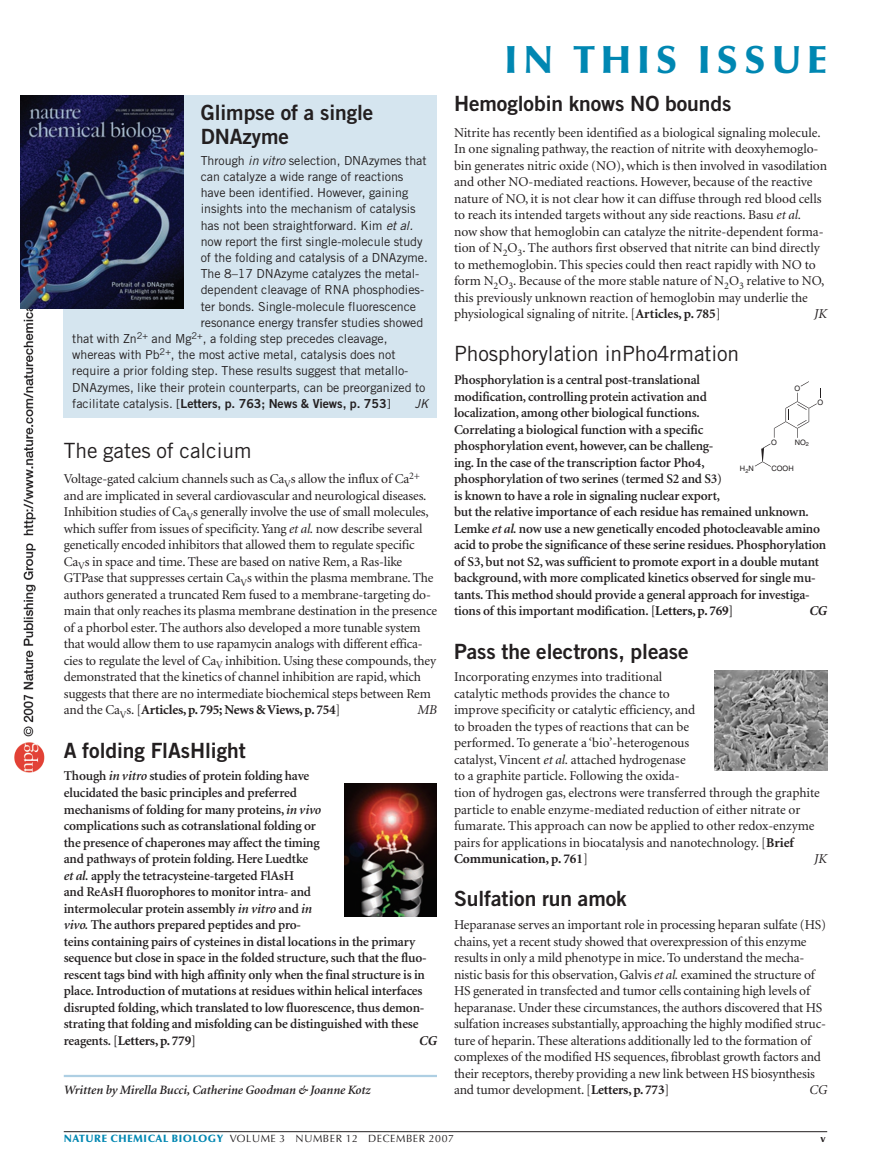
<style>
.page{position:relative;width:891px;height:1175px;background:#fff}
.page>*{position:absolute;margin:0;border:0;box-sizing:border-box;transform-origin:0 0}
.t1{font:900 39px "Optima";letter-spacing:.145em;color:#0087b2}
.t2{font:21px/24px "Trade Gothic Bold Two";letter-spacing:-.005em;color:#231f20}
.t3{font:21px "Trade Gothic";letter-spacing:-.005em;color:#231f20}
.t4{font:13.5px/16.5px "Minion";letter-spacing:-.015em;color:#231f20}
.t5{font:600 13.5px/16.5px "Minion";letter-spacing:-.015em;color:#231f20}
.t6{font:italic 13.5px "Minion";letter-spacing:-.005em;color:#231f20}
.t7{font:italic 700 13.5px "Minion";color:#231f20}
.t8{font:italic 600 12.75px "Minion";letter-spacing:-.005em;color:#231f20}
.t9{font:12.45px "Trade Gothic";letter-spacing:-.005em;color:#231f20}
.t10{font:12.45px "Trade Gothic Bold Two";letter-spacing:-.005em;color:#231f20}
.t11{font:italic 12.45px "Trade Gothic";color:#231f20}
.t12{font:10.5px "Optima";letter-spacing:.05em;color:#231f20}
.t13{font:700 10.5px "Optima";color:#231f20}
.t14{font:7.5px "Helvetica";color:#231f20}
.s1{font-style:italic}
.s2{font-weight:700}
.s3{font-family:"Trade Gothic"}
.s4{font-weight:900;color:#0087b2}
</style>
<div class="page">
<img style="left:14px;top:308px;width:814px;height:825px">
<div style="left:64px;top:95px;width:373px;height:322px;background:#d5e5ef"></div>
<img style="left:344px;top:783px;width:93px;height:133px">
<svg style="left:755px;top:381px;width:66px;height:86px"></svg>
<img style="left:714px;top:670px;width:113px;height:101px">
<hr style="left:64px;top:1074px;width:373px;height:3px;background:#aecfe3">
<img style="left:20px;top:95px;width:164px;height:213px">
<hr style="left:64px;top:1131px;width:763px;height:1px;background:#231f20">
<h1 class="t1" style="left:504px;top:37px;width:324px">IN THIS ISSUE</h1>
<h2 class="t2" style="left:454px;top:91px;width:279px">Hemoglobin knows NO bounds</h2>
<p class="t4" style="left:454px;top:125px;width:375px">Nitrite has recently been identified as a biological signaling molecule.<br>In one signaling pathway, the reaction of nitrite with deoxyhemoglo&shy;bin generates nitric oxide (NO), which is then involved in vasodilation and other NO-mediated reactions. However, because of the reactive nature of NO, it is not clear how it can diffuse through red blood cells to reach its intended targets without any side reactions. Basu <span class="s1">et al. </span>now show that hemoglobin can catalyze the nitrite-dependent forma&shy;tion of N<sub>2</sub>O<sub>3</sub>. The authors first observed that nitrite can bind directly to methemoglobin. This species could then react rapidly with NO to form N<sub>2</sub>O<sub>3</sub>. Because of the more stable nature of N<sub>2</sub>O<sub>3</sub> relative to NO, this previously unknown reaction of hemoglobin may underlie the physiological signaling of nitrite. [<span class="s2">Articles, p. 785</span>]</p>
<h2 class="t2" style="left:201px;top:100px;width:174px">Glimpse of a single<br>DNAzyme</h2>
<p class="t9" style="left:201px;top:153px;width:227px">Through <span class="s1">in vitro</span> selection, DNAzymes that</p>
<p class="t9" style="left:201px;top:169px;width:204px">can catalyze a wide range of reactions</p>
<p class="t9" style="left:201px;top:185px;width:209px">have been identified. However, gaining</p>
<p class="t9" style="left:201px;top:201px;width:217px">insights into the mechanism of catalysis</p>
<p class="t9" style="left:201px;top:217px;width:214px">has not been straightforward. Kim <span class="s1">et al.</span></p>
<p class="t9" style="left:201px;top:234px;width:223px">now report the first single-molecule study</p>
<p class="t9" style="left:201px;top:250px;width:229px">of the folding and catalysis of a DNAzyme.</p>
<p class="t9" style="left:201px;top:266px;width:220px">The 8–17 DNAzyme catalyzes the metal-</p>
<p class="t9" style="left:201px;top:282px;width:225px">dependent cleavage of RNA phosphodies-</p>
<p class="t9" style="left:201px;top:298px;width:217px">ter bonds. Single-molecule fluorescence</p>
<p class="t9" style="left:201px;top:315px;width:224px">resonance energy transfer studies showed</p>
<p class="t9" style="left:72px;top:331px;width:317px">that with Zn<sup>2+</sup> and Mg<sup>2+</sup>, a folding step precedes cleavage,</p>
<p class="t9" style="left:72px;top:347px;width:325px">whereas with Pb<sup>2+</sup>, the most active metal, catalysis does not</p>
<p class="t9" style="left:72px;top:363px;width:338px">require a prior folding step. These results suggest that metallo-</p>
<p class="t9" style="left:72px;top:379px;width:355px">DNAzymes, like their protein counterparts, can be preorganized to</p>
<p class="t10" style="left:72px;top:395px;width:320px"><span class="s3">facilitate catalysis. [</span>Letters, p. 763; News &amp; Views, p. 753<span class="s3">]</span></p>
<p class="t11" style="left:415px;top:396px;width:15px">JK</p>
<p class="t6" style="left:814px;top:307px;width:15px">JK</p>
<h2 class="t3" style="left:454px;top:341px;width:287px">Phosphorylation inPho4rmation</h2>
<p class="t5" style="left:454px;top:372px;width:374px">Phosphorylation is a central post-translational<br>modification, controlling protein activation and<br>localization, among other biological functions.<br>Correlating a biological function with a specific<br>phosphorylation event, however, can be challeng-<br>ing. In the case of the transcription factor Pho4,<br>phosphorylation of two serines (termed S2 and S3)<br>is known to have a role in signaling nuclear export,<br>but the relative importance of each residue has remained unknown.<br>Lemke <span class="s1">et al.</span> now use a new genetically encoded photocleavable amino acid to probe the significance of these serine residues. Phosphorylation of S3, but not S2, was sufficient to promote export in a double mutant background, with more complicated kinetics observed for single mu&shy;tants. This method should provide a general approach for investiga&shy;tions of this important modification. [<span class="s2">Letters, p. 769</span>]</p>
<p class="t14" style="left:794px;top:384px;width:7px">O</p>
<p class="t14" style="left:818px;top:397px;width:7px">O</p>
<p class="t14" style="left:771px;top:437px;width:7px">O</p>
<p class="t14" style="left:795px;top:437px;width:16px">NO<sub>2</sub></p>
<h2 class="t3" style="left:64px;top:437px;width:189px">The gates of calcium</h2>
<p class="t4" style="left:64px;top:471px;width:375px">Voltage-gated calcium channels such as Ca<sub>V</sub>s allow the influx of Ca<sup>2+ </sup>and are implicated in several cardiovascular and neurological diseases.<br>Inhibition studies of Ca<sub>V</sub>s generally involve the use of small molecules, which suffer from issues of specificity. Yang <span class="s1">et al.</span> now describe several genetically encoded inhibitors that allowed them to regulate specific Ca<sub>V</sub>s in space and time. These are based on native Rem, a Ras-like GTPase that suppresses certain Ca<sub>V</sub>s within the plasma membrane. The authors generated a truncated Rem fused to a membrane-targeting do&shy;main that only reaches its plasma membrane destination in the presence of a phorbol ester. The authors also developed a more tunable system that would allow them to use rapamycin analogs with different effica&shy;cies to regulate the level of Ca<sub>V</sub> inhibition. Using these compounds, they demonstrated that the kinetics of channel inhibition are rapid, which suggests that there are no intermediate biochemical steps between Rem and the Ca<sub>V</sub>s. [<span class="s2">Articles, p. 795; News &amp; Views, p. 754</span>]</p>
<p class="t14" style="left:740px;top:464px;width:15px">H<sub>2</sub>N</p>
<p class="t14" style="left:772px;top:464px;width:24px">COOH</p>
<p class="t7" style="left:809px;top:604px;width:19px">CG</p>
<h2 class="t2" style="left:454px;top:638px;width:236px">Pass the electrons, please</h2>
<p class="t4" style="left:454px;top:669px;width:367px">Incorporating enzymes into traditional<br>catalytic methods provides the chance to<br>improve specificity or catalytic efficiency, and<br>to broaden the types of reactions that can be<br>performed. To generate a ‘bio’-heterogenous<br>catalyst, Vincent <span class="s1">et al.</span> attached hydrogenase<br>to a graphite particle. Following the oxida-<br>tion of hydrogen gas, electrons were transferred through the graphite particle to enable enzyme-mediated reduction of either nitrate or fumarate. This approach can now be applied to other redox-enzyme pairs for applications in biocatalysis and nanotechnology. [<span class="s2">Brief Communication, p. 761</span>]</p>
<p class="t6" style="left:418px;top:703px;width:21px">MB</p>
<h2 class="t2" style="left:64px;top:737px;width:184px">A folding FlAsHlight</h2>
<p class="t5" style="left:64px;top:768px;width:364px">Though <span class="s1">in vitro</span> studies of protein folding have<br>elucidated the basic principles and preferred<br>mechanisms of folding for many proteins, <span class="s1">in vivo<br></span>complications such as cotranslational folding or<br>the presence of chaperones may affect the timing<br>and pathways of protein folding. Here Luedtke<br><span class="s1">et al.</span> apply the tetracysteine-targeted FlAsH<br>and ReAsH fluorophores to monitor intra- and<br>intermolecular protein assembly <span class="s1">in vitro</span> and <span class="s1">in<br>vivo.</span> The authors prepared peptides and pro-<br>teins containing pairs of cysteines in distal locations in the primary sequence but close in space in the folded structure, such that the fluo&shy;rescent tags bind with high affinity only when the final structure is in place. Introduction of mutations at residues within helical interfaces disrupted folding, which translated to low fluorescence, thus demon&shy;strating that folding and misfolding can be distinguished with these reagents. [<span class="s2">Letters, p. 779</span>]</p>
<p class="t6" style="left:814px;top:852px;width:15px">JK</p>
<h2 class="t2" style="left:454px;top:886px;width:174px">Sulfation run amok</h2>
<p class="t4" style="left:454px;top:917px;width:374px">Heparanase serves an important role in processing heparan sulfate (HS) chains, yet a recent study showed that overexpression of this enzyme results in only a mild phenotype in mice. To understand the mecha&shy;nistic basis for this observation, Galvis <span class="s1">et al.</span> examined the structure of HS generated in transfected and tumor cells containing high levels of heparanase. Under these circumstances, the authors discovered that HS sulfation increases substantially, approaching the highly modified struc&shy;ture of heparin. These alterations additionally led to the formation of complexes of the modified HS sequences, fibroblast growth factors and their receptors, thereby providing a new link between HS biosynthesis and tumor development. [<span class="s2">Letters, p. 773</span>]</p>
<p class="t7" style="left:419px;top:1033px;width:19px">CG</p>
<p class="t8" style="left:64px;top:1083px;width:308px">Written by Mirella Bucci, Catherine Goodman &amp; Joanne Kotz</p>
<p class="t12" style="left:64px;top:1132px;width:392px"><span class="s4">NATURE CHEMICAL BIOLOGY</span> VOLUME 3 NUMBER 12 DECEMBER 2007</p>
<p class="t13" style="left:821px;top:1132px;width:7px">v</p>
<p class="t6" style="left:809px;top:1083px;width:19px">CG</p>
</div>
